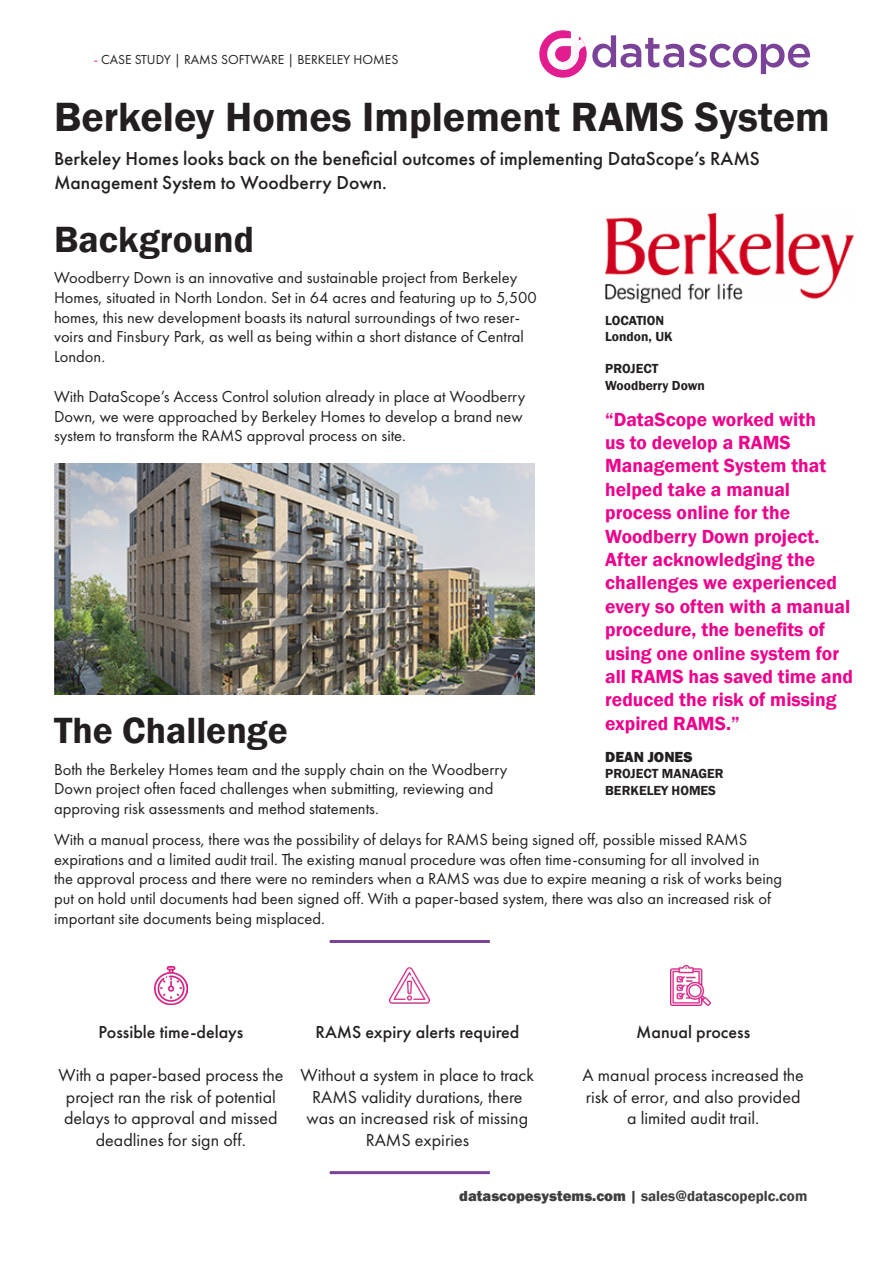
<style>
.page{position:relative;width:893px;height:1263px;background:#fff}
.page>*{position:absolute;margin:0;border:0;box-sizing:border-box;transform-origin:0 0}
.t1{font:600 42px "Franklin Gothic";color:#231f20}
.t2{font:600 37.5px "Franklin Gothic";color:#231f20}
.t3{font:600 19.5px/23.4px "Franklin Gothic";color:#ed028c}
.t4{font:500 19.5px/23.4px "Futura PT";color:#231f20}
.t5{font:18px/21.6px "Futura PT";color:#231f20;text-align:center}
.t6{font:500 18px "Futura PT";color:#231f20}
.t7{font:16.5px/19.8px "Futura PT";color:#231f20}
.t8{font:600 15px "Franklin Gothic";color:#3e3e3f}
.t9{font:800 15px "Franklin Gothic";color:#231f20}
.t10{font:600 13.5px/16.2px "Franklin Gothic";color:#231f20}
.t11{font:13.5px "Futura PT";color:#231f20}
.s1{color:#e21d90}
.s2{font-weight:800}
</style>
<div class="page">
<svg style="left:539px;top:30px;width:271px;height:48px"></svg>
<img style="left:605px;top:213px;width:248px;height:90px">
<img style="left:54px;top:463px;width:480px;height:231px">
<img style="left:390px;top:967px;width:40px;height:37px">
<hr style="left:330px;top:1171px;width:160px;height:3px;background:#7a4399">
<img style="left:155px;top:966px;width:32px;height:39px">
<hr style="left:330px;top:940px;width:160px;height:3px;background:#7a4399">
<img style="left:670px;top:966px;width:40px;height:39px">
<p class="t11" style="left:94px;top:52px;width:306px"><span class="s1">-</span> CASE STUDY | RAMS SOFTWARE | BERKELEY HOMES</p>
<p class="t1" style="left:54px;top:91px;width:777px">Berkeley Homes Implement RAMS System</p>
<p class="t4" style="left:54px;top:147px;width:707px">Berkeley Homes looks back on the beneficial outcomes of implementing DataScope’s RAMS<br>Management System to Woodberry Down.</p>
<p class="t2" style="left:54px;top:216px;width:202px">Background</p>
<p class="t7" style="left:54px;top:268px;width:484px">Woodberry Down is an innovative and sustainable project from Berkeley Homes, situated in North London. Set in 64 acres and featuring up to 5,500 homes, this new development boasts its natural surroundings of two reser&shy;voirs and Finsbury Park, as well as being within a short distance of Central London.</p>
<p class="t7" style="left:54px;top:386px;width:473px">With DataScope’s Access Control solution already in place at Woodberry<br>Down, we were approached by Berkeley Homes to develop a brand new system to transform the RAMS approval process on site.</p>
<p class="t2" style="left:54px;top:707px;width:235px">The Challenge</p>
<p class="t7" style="left:54px;top:759px;width:455px">Both the Berkeley Homes team and the supply chain on the Woodberry<br>Down project often faced challenges when submitting, reviewing and approving risk assessments and method statements.</p>
<p class="t10" style="left:605px;top:312px;width:69px">LOCATION<br>London, UK</p>
<p class="t10" style="left:605px;top:361px;width:55px">PROJECT</p>
<p class="t10" style="left:605px;top:377px;width:101px">Woodberry Down</p>
<p class="t3" style="left:605px;top:408px;width:249px">“DataScope worked with<br>us to develop a RAMS<br>Management System that helped take a manual process online for the<br>Woodberry Down project.<br>After acknowledging the challenges we experienced every so often with a manual procedure, the benefits of using one online system for all RAMS has saved time and reduced the risk of missing expired RAMS.”</p>
<p class="t9" style="left:605px;top:747px;width:89px">DEAN JONES</p>
<p class="t10" style="left:605px;top:766px;width:120px">PROJECT MANAGER</p>
<p class="t10" style="left:605px;top:782px;width:112px">BERKELEY HOMES</p>
<p class="t7" style="left:54px;top:829px;width:730px">With a manual process, there was the possibility of delays for RAMS being signed off, possible missed RAMS expirations and a limited audit trail. The existing manual procedure was often time-consuming for all involved in the approval process and there were no reminders when a RAMS was due to expire meaning a risk of works being put on hold until documents had been signed off. With a paper-based system, there was also an increased risk of important site documents being misplaced.</p>
<p class="t6" style="left:98px;top:1021px;width:146px">Possible time-delays</p>
<p class="t5" style="left:58px;top:1064px;width:226px">With a paper-based process the project ran the risk of potential delays to approval and missed deadlines for sign off.</p>
<p class="t6" style="left:315px;top:1021px;width:205px">RAMS expiry alerts required</p>
<p class="t5" style="left:301px;top:1064px;width:235px">Without a system in place to track<br>RAMS validity durations, there was an increased risk of missing<br>RAMS expiries</p>
<p class="t6" style="left:636px;top:1021px;width:115px">Manual process</p>
<p class="t5" style="left:583px;top:1064px;width:223px">A manual process increased the risk of error, and also provided a limited audit trail.</p>
<p class="t8" style="left:459px;top:1187px;width:350px"><span class="s2">datascopesystems.com</span> | sales@datascopeplc.com</p>
</div>
